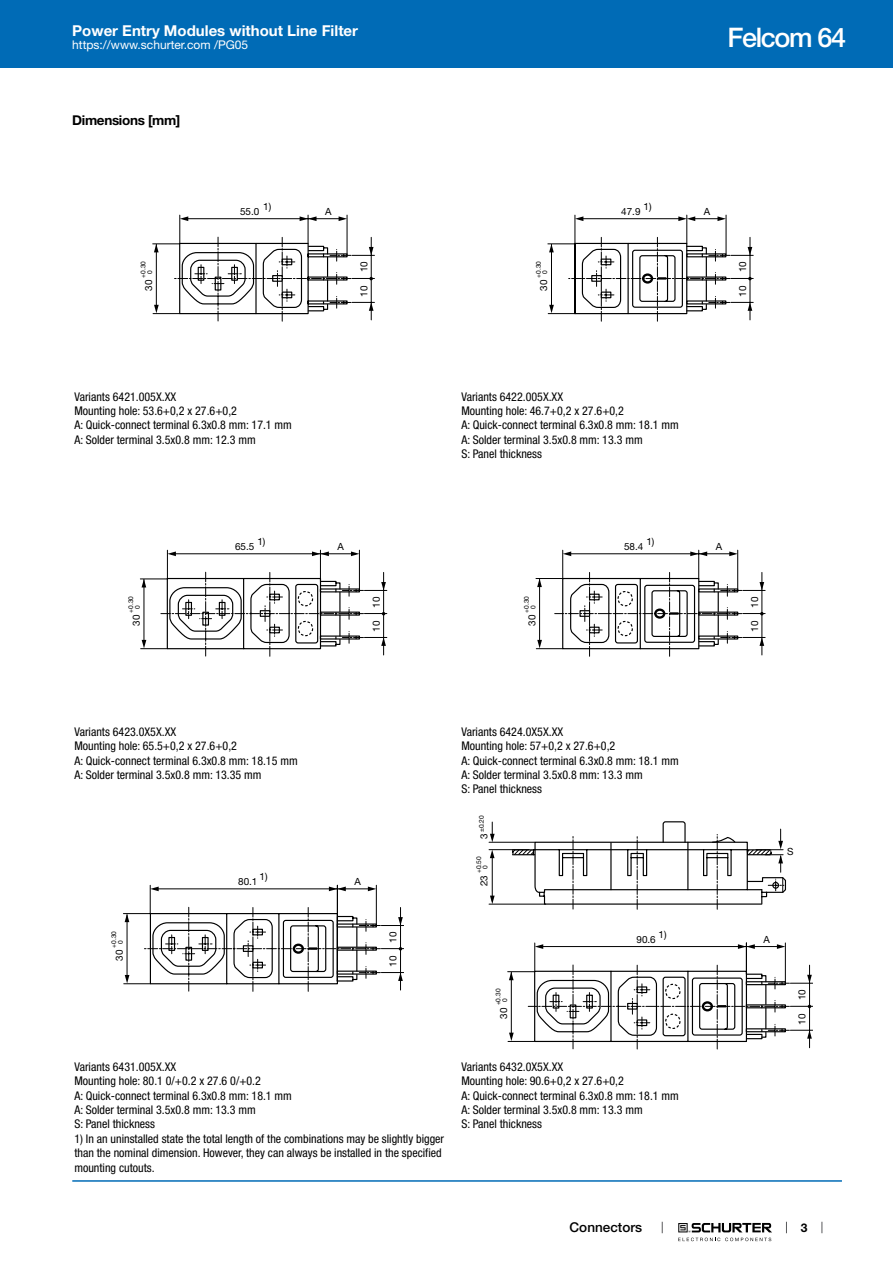
<style>
.page{position:relative;width:893px;height:1263px;background:#fff}
.page>*{position:absolute;margin:0;border:0;box-sizing:border-box;transform-origin:0 0}
.t1{font:500 27px "Helvetica Neue LT";letter-spacing:-.05em;color:#fff}
.t2{font:700 15px "Helvetica Neue LT";color:#fff}
.t3{font:700 13.5px "Helvetica Neue LT";letter-spacing:-.025em;color:#000}
.t4{font:500 13.5px "Helvetica Neue LT";color:#000}
.t5{font:condensed 12px/14.4px "Helvetica Neue LT";color:#000}
.t6{font:12px "Helvetica Neue LT";color:#fff}
.t7{font:700 12px "Helvetica Neue LT";color:#000}
.t8{font:9.9px "Helvetica Neue LT";color:#000}
.t9{font:6.6px/6.6px "Helvetica Neue LT";color:#000}
</style>
<div class="page">
<svg style="left:678px;top:1223px;width:94px;height:18px"></svg>
<div style="left:0;top:0;width:893px;height:68px;background:#006bb6"></div>
<svg style="left:153px;top:215px;width:221px;height:106px"></svg>
<svg style="left:548px;top:215px;width:205px;height:106px"></svg>
<svg style="left:140px;top:550px;width:247px;height:106px"></svg>
<svg style="left:536px;top:550px;width:229px;height:106px"></svg>
<svg style="left:123px;top:885px;width:281px;height:106px"></svg>
<hr style="left:492px;top:855px;width:1px;height:46px;background:#000">
<hr style="left:489px;top:842px;width:46px;height:1px;background:#000">
<hr style="left:489px;top:849px;width:40px;height:1px;background:#000">
<hr style="left:489px;top:904px;width:57px;height:1px;background:#000">
<svg style="left:490px;top:896px;width:5px;height:8px"></svg>
<svg style="left:490px;top:822px;width:5px;height:20px"></svg>
<svg style="left:490px;top:850px;width:4px;height:8px"></svg>
<svg style="left:508px;top:829px;width:305px;height:220px"></svg>
<hr style="left:72px;top:1180px;width:770px;height:2px;background:#006bb6">
<p class="t2" style="left:72px;top:21px;width:287px">Power Entry Modules without Line Filter</p>
<p class="t6" style="left:72px;top:38px;width:178px">https://www.schurter.com /PG05</p>
<h1 class="t1" style="left:727px;top:21px;width:120px">Felcom 64</h1>
<p class="t3" style="left:72px;top:112px;width:110px">Dimensions [mm]</p>
<p class="t8" style="left:263px;top:201px;width:10px">1)</p>
<p class="t8" style="left:240px;top:206px;width:21px">55.0</p>
<p class="t8" style="left:325px;top:206px;width:8px">A</p>
<p class="t8" style="left:644px;top:201px;width:10px">1)</p>
<p class="t8" style="left:621px;top:206px;width:21px">47.9</p>
<p class="t8" style="left:704px;top:206px;width:8px">A</p>
<p class="t9" style="left:140px;top:274px;width:14px;text-indent:-4px;rotate:-90deg">+0.30<br>0</p>
<p class="t8" style="left:358px;top:272px;width:13px;rotate:-90deg">10</p>
<p class="t9" style="left:535px;top:274px;width:14px;text-indent:-4px;rotate:-90deg">+0.30<br>0</p>
<p class="t8" style="left:737px;top:272px;width:13px;rotate:-90deg">10</p>
<p class="t8" style="left:143px;top:291px;width:13px;rotate:-90deg">30</p>
<p class="t8" style="left:358px;top:297px;width:13px;rotate:-90deg">10</p>
<p class="t8" style="left:538px;top:291px;width:13px;rotate:-90deg">30</p>
<p class="t8" style="left:737px;top:297px;width:13px;rotate:-90deg">10</p>
<p class="t5" style="left:74px;top:389px;width:219px">Variants 6421.005X.XX<br>Mounting hole: 53.6+0,2 x 27.6+0,2<br>A: Quick-connect terminal 6.3x0.8 mm: 17.1 mm A: Solder terminal 3.5x0.8 mm: 12.3 mm</p>
<p class="t5" style="left:461px;top:389px;width:219px">Variants 6422.005X.XX<br>Mounting hole: 46.7+0,2 x 27.6+0,2<br>A: Quick-connect terminal 6.3x0.8 mm: 18.1 mm<br>A: Solder terminal 3.5x0.8 mm: 13.3 mm<br>S: Panel thickness</p>
<p class="t8" style="left:257px;top:536px;width:10px">1)</p>
<p class="t8" style="left:235px;top:541px;width:21px">65.5</p>
<p class="t8" style="left:337px;top:541px;width:8px">A</p>
<p class="t8" style="left:646px;top:536px;width:10px">1)</p>
<p class="t8" style="left:624px;top:541px;width:21px">58.4</p>
<p class="t8" style="left:716px;top:541px;width:8px">A</p>
<p class="t9" style="left:127px;top:609px;width:14px;text-indent:-4px;rotate:-90deg">+0.30<br>0</p>
<p class="t8" style="left:370px;top:607px;width:13px;rotate:-90deg">10</p>
<p class="t9" style="left:523px;top:609px;width:14px;text-indent:-4px;rotate:-90deg">+0.30<br>0</p>
<p class="t8" style="left:749px;top:607px;width:13px;rotate:-90deg">10</p>
<p class="t8" style="left:130px;top:626px;width:13px;rotate:-90deg">30</p>
<p class="t8" style="left:370px;top:632px;width:13px;rotate:-90deg">10</p>
<p class="t8" style="left:526px;top:626px;width:13px;rotate:-90deg">30</p>
<p class="t8" style="left:749px;top:632px;width:13px;rotate:-90deg">10</p>
<p class="t5" style="left:74px;top:724px;width:225px">Variants 6423.0X5X.XX<br>Mounting hole: 65.5+0,2 x 27.6+0,2<br>A: Quick-connect terminal 6.3x0.8 mm: 18.15 mm A: Solder terminal 3.5x0.8 mm: 13.35 mm</p>
<p class="t8" style="left:260px;top:871px;width:10px">1)</p>
<p class="t8" style="left:238px;top:876px;width:21px">80.1</p>
<p class="t8" style="left:354px;top:876px;width:8px">A</p>
<p class="t5" style="left:461px;top:724px;width:219px">Variants 6424.0X5X.XX<br>Mounting hole: 57+0,2 x 27.6+0,2<br>A: Quick-connect terminal 6.3x0.8 mm: 18.1 mm<br>A: Solder terminal 3.5x0.8 mm: 13.3 mm<br>S: Panel thickness</p>
<p class="t9" style="left:478px;top:832px;width:18px;rotate:-90deg">±0.20</p>
<p class="t8" style="left:478px;top:839px;width:7px;rotate:-90deg">3</p>
<p class="t8" style="left:478px;top:886px;width:13px;rotate:-90deg">23</p>
<p class="t9" style="left:475px;top:869px;width:14px;text-indent:-4px;rotate:-90deg">+0.50<br>0</p>
<p class="t8" style="left:787px;top:845px;width:8px">S</p>
<p class="t9" style="left:110px;top:944px;width:14px;text-indent:-4px;rotate:-90deg">+0.30<br>0</p>
<p class="t8" style="left:113px;top:961px;width:13px;rotate:-90deg">30</p>
<p class="t8" style="left:387px;top:943px;width:13px;rotate:-90deg">10</p>
<p class="t8" style="left:387px;top:967px;width:13px;rotate:-90deg">10</p>
<p class="t9" style="left:495px;top:1001px;width:14px;text-indent:-4px;rotate:-90deg">+0.30<br>0</p>
<p class="t8" style="left:498px;top:1018px;width:13px;rotate:-90deg">30</p>
<p class="t8" style="left:659px;top:928px;width:10px">1)</p>
<p class="t8" style="left:636px;top:933px;width:21px">90.6</p>
<p class="t8" style="left:763px;top:933px;width:8px">A</p>
<p class="t5" style="left:74px;top:1059px;width:219px">Variants 6431.005X.XX<br>Mounting hole: 80.1 0/+0.2 x 27.6 0/+0.2<br>A: Quick-connect terminal 6.3x0.8 mm: 18.1 mm A: Solder terminal 3.5x0.8 mm: 13.3 mm<br>S: Panel thickness</p>
<p class="t5" style="left:74px;top:1131px;width:371px">1) In an uninstalled state the total length of the combinations may be slightly bigger than the nominal dimension. However, they can always be installed in the specified mounting cutouts.</p>
<p class="t5" style="left:461px;top:1059px;width:219px">Variants 6432.0X5X.XX<br>Mounting hole: 90.6+0,2 x 27.6+0,2<br>A: Quick-connect terminal 6.3x0.8 mm: 18.1 mm<br>A: Solder terminal 3.5x0.8 mm: 13.3 mm<br>S: Panel thickness</p>
<p class="t8" style="left:796px;top:1000px;width:13px;rotate:-90deg">10</p>
<p class="t8" style="left:796px;top:1025px;width:13px;rotate:-90deg">10</p>
<p class="t4" style="left:570px;top:1219px;width:74px">Connectors</p>
<p class="t7" style="left:801px;top:1220px;width:8px">3</p>
</div>
